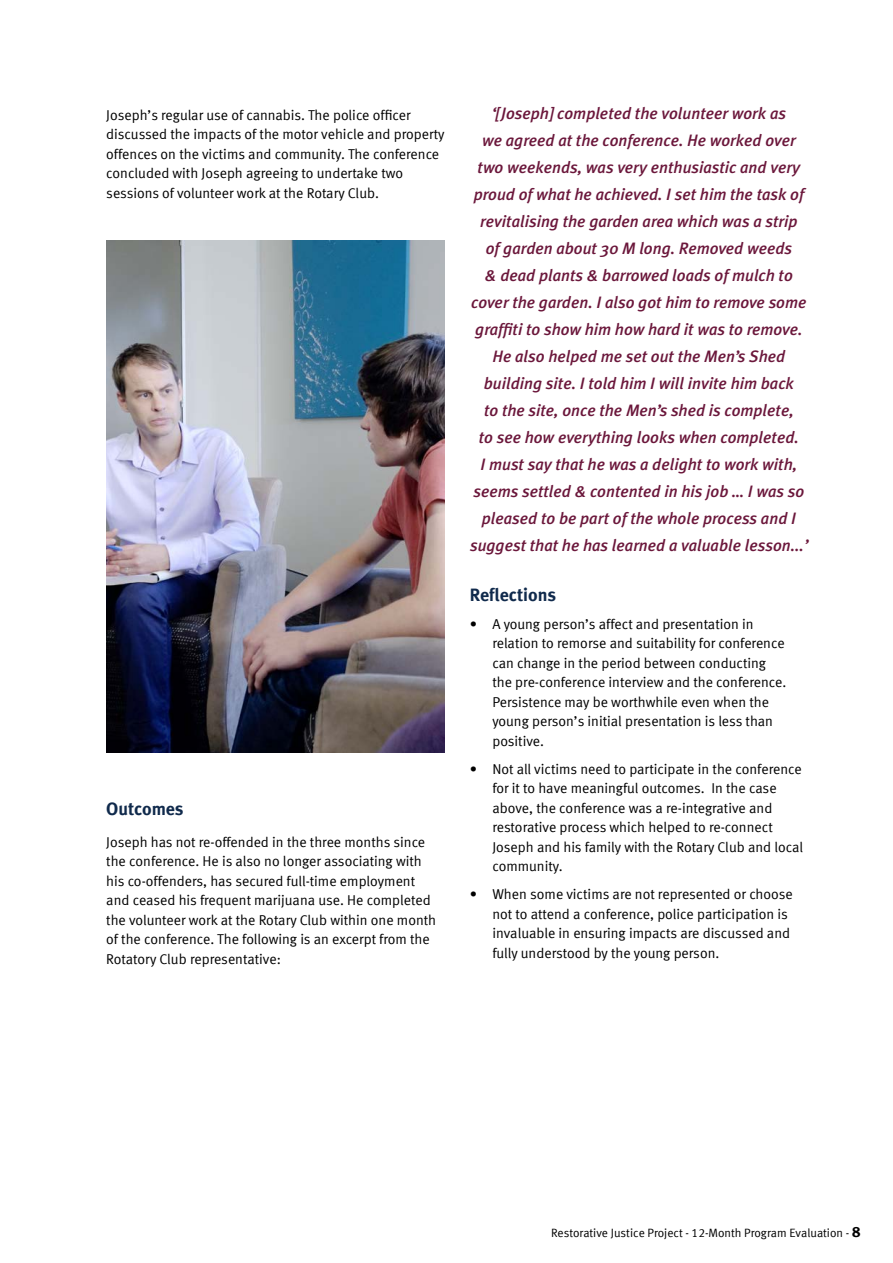
<style>
.page{position:relative;width:893px;height:1263px;background:#fff}
.page>*{position:absolute;margin:0;border:0;box-sizing:border-box;transform-origin:0 0}
.t1{font:18px "Meta Bold LF";color:#102a4c}
.t2{font:italic 500 16.5px/27px "Meta Plus";color:#6b173b;text-align:center}
.t3{font:14.25px/19.5px "Meta Normal LF";color:#000}
.t4{font:12px "Meta Normal LF";color:#000}
.s1{font-family:"Meta Bold LF";font-size:15px}
</style>
<div class="page">
<img style="left:106px;top:240px;width:338px;height:513px">
<p class="t3" style="left:106px;top:105px;width:340px">Joseph’s regular use of cannabis. The police officer discussed the impacts of the motor vehicle and property offences on the victims and community. The conference concluded with Joseph agreeing to undertake two sessions of volunteer work at the Rotary Club.</p>
<p class="t1" style="left:106px;top:798px;width:79px">Outcomes</p>
<p class="t3" style="left:106px;top:832px;width:331px">Joseph has not re-offended in the three months since the conference. He is also no longer associating with his co-offenders, has secured full-time employment and ceased his frequent marijuana use. He completed the volunteer work at the Rotary Club within one month of the conference. The following is an excerpt from the Rotatory Club representative:</p>
<p class="t2" style="left:470px;top:100px;width:340px">‘[Joseph] completed the volunteer work as<br>we agreed at the conference. He worked over two weekends, was very enthusiastic and very proud of what he achieved. I set him the task of revitalising the garden area which was a strip<br>of garden about 30 M long. Removed weeds<br>&amp; dead plants &amp; barrowed loads of mulch to cover the garden. I also got him to remove some graffiti to show him how hard it was to remove.<br>He also helped me set out the Men’s Shed building site. I told him I will invite him back<br>to the site, once the Men’s shed is complete,<br>to see how everything looks when completed.<br>I must say that he was a delight to work with, seems settled &amp; contented in his job … I was so pleased to be part of the whole process and I suggest that he has learned a valuable lesson...’</p>
<p class="t1" style="left:470px;top:584px;width:88px">Reflections</p>
<p class="t3" style="left:492px;top:614px;width:295px;text-indent:-23px">• A young person’s affect and presentation in relation to remorse and suitability for conference can change in the period between conducting the pre-conference interview and the conference.<br>Persistence may be worthwhile even when the young person’s initial presentation is less than positive.</p>
<p class="t3" style="left:492px;top:759px;width:312px;text-indent:-23px">• Not all victims need to participate in the conference for it to have meaningful outcomes. In the case above, the conference was a re-integrative and restorative process which helped to re-connect Joseph and his family with the Rotary Club and local community.</p>
<p class="t3" style="left:492px;top:884px;width:302px;text-indent:-23px">• When some victims are not represented or choose not to attend a conference, police participation is invaluable in ensuring impacts are discussed and fully understood by the young person.</p>
<p class="t4" style="left:551px;top:1226px;width:311px">Restorative Justice Project - 12-Month Program Evaluation - <span class="s1">8</span></p>
</div>
